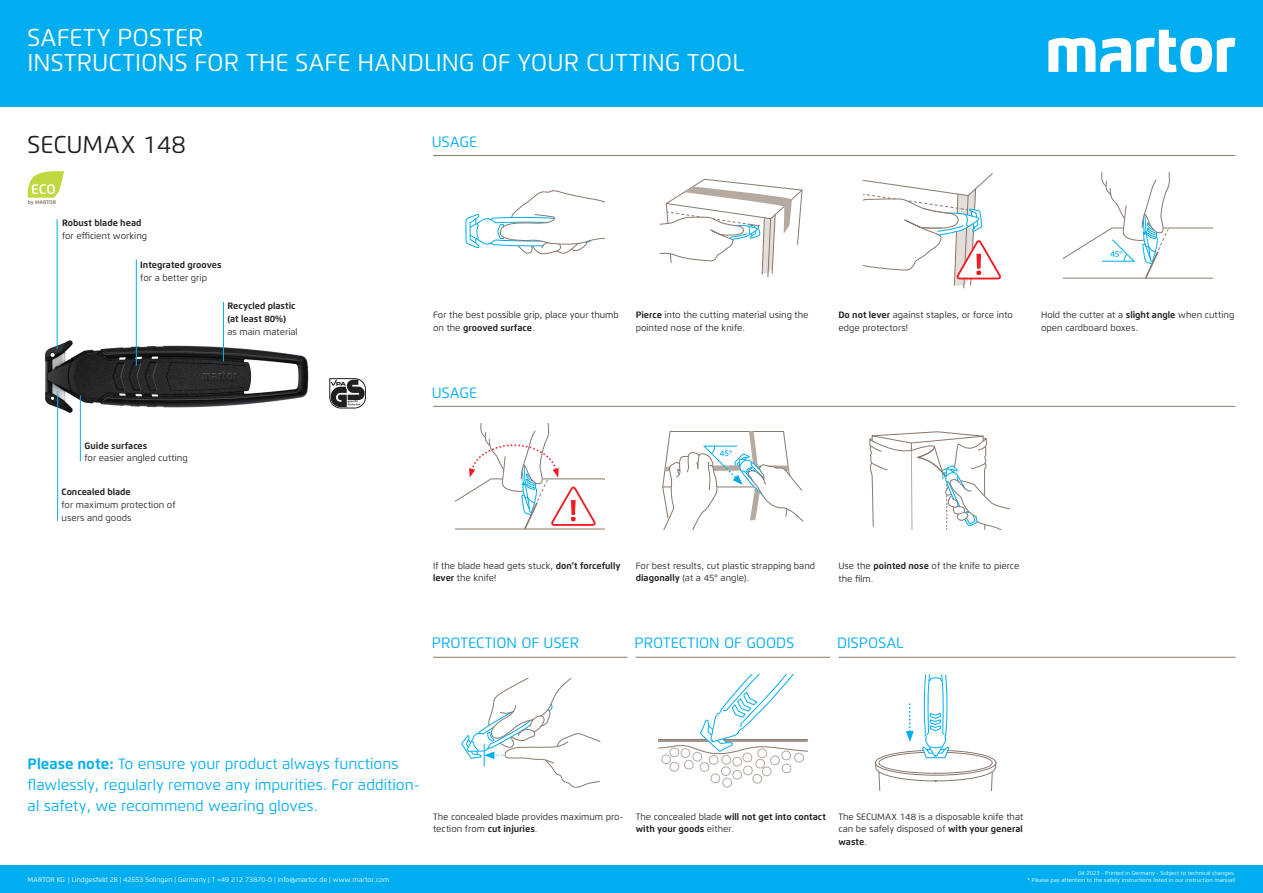
<style>
.page{position:relative;width:1263px;height:893px;background:#fff}
.page>*{position:absolute;margin:0;border:0;box-sizing:border-box;transform-origin:0 0}
.t1{font:24.38px/25.5px "Flexo";color:#fff}
.t2{font:24.38px "Flexo";color:#231f20}
.t3{font:15px/21.2px "Flexo";color:#00aeef}
.t4{font:600 13.8px "Flexo";color:#fff}
.t5{font:9.15px/12.8px "Flexo";color:#231f20}
.t6{font:700 9.15px/12.8px "Flexo";color:#231f20}
.t7{font:6.82px "Flexo";color:#fff}
.t8{font:5.62px "Flexo";color:#fff}
.t9{font:700 5.25px "Flexo";color:#89786e}
.s1{font-weight:700}
.s2{font-weight:400}
</style>
<div class="page">
<svg style="left:465px;top:190px;width:139px;height:65px"></svg>
<svg style="left:659px;top:178px;width:144px;height:100px"></svg>
<svg style="left:862px;top:173px;width:139px;height:116px"></svg>
<svg style="left:1064px;top:172px;width:149px;height:107px"></svg>
<svg style="left:456px;top:423px;width:148px;height:106px"></svg>
<svg style="left:662px;top:431px;width:142px;height:98px"></svg>
<svg style="left:869px;top:431px;width:141px;height:98px"></svg>
<svg style="left:461px;top:677px;width:140px;height:111px"></svg>
<div style="left:722px;top:778px;width:10px;height:9px;border:1px solid #b6a9a0;border-radius:50%"></div>
<svg style="left:658px;top:674px;width:149px;height:110px"></svg>
<svg style="left:874px;top:674px;width:123px;height:117px"></svg>
<svg style="left:330px;top:378px;width:36px;height:30px"></svg>
<img style="left:45px;top:325px;width:264px;height:100px">
<svg style="left:28px;top:171px;width:36px;height:27px"></svg>
<hr style="left:433px;top:155px;width:802px;height:1px;background:#89786e">
<hr style="left:433px;top:406px;width:802px;height:1px;background:#89786e">
<hr style="left:433px;top:657px;width:194px;height:1px;background:#89786e">
<hr style="left:636px;top:657px;width:194px;height:1px;background:#89786e">
<hr style="left:838px;top:657px;width:397px;height:1px;background:#89786e">
<div style="left:0;top:0;width:1263px;height:106px;background:#00aeef"></div>
<div style="left:0;top:865px;width:1263px;height:28px;background:#00aeef"></div>
<svg style="left:1048px;top:30px;width:187px;height:42px"></svg>
<hr style="left:57px;top:219px;width:1px;height:130px;background:#00aeef">
<hr style="left:57px;top:391px;width:1px;height:130px;background:#00aeef">
<hr style="left:80px;top:395px;width:1px;height:66px;background:#00aeef">
<hr style="left:136px;top:259px;width:1px;height:107px;background:#00aeef">
<hr style="left:223px;top:302px;width:1px;height:59px;background:#00aeef">
<h1 class="t1" style="left:28px;top:24px;width:718px">SAFETY POSTER<br>INSTRUCTIONS FOR THE SAFE HANDLING OF YOUR CUTTING TOOL</h1>
<h1 class="t2" style="left:28px;top:130px;width:160px">SECUMAX 148</h1>
<h3 class="t4" style="left:31px;top:180px;width:26px">ECO</h3>
<p class="t9" style="left:28px;top:199px;width:30px">by MARTOR</p>
<p class="t6" style="left:62px;top:217px;width:81px">Robust blade head</p>
<p class="t5" style="left:62px;top:230px;width:87px">for efficient working</p>
<p class="t6" style="left:140px;top:258px;width:83px">Integrated grooves</p>
<p class="t5" style="left:140px;top:271px;width:68px">for a better grip</p>
<p class="t6" style="left:227px;top:300px;width:70px">Recycled plastic (at least 80%)</p>
<p class="t5" style="left:227px;top:325px;width:72px">as main material</p>
<p class="t6" style="left:85px;top:439px;width:64px">Guide surfaces</p>
<p class="t5" style="left:85px;top:452px;width:105px">for easier angled cutting</p>
<p class="t6" style="left:62px;top:486px;width:71px">Concealed blade</p>
<p class="t5" style="left:62px;top:499px;width:115px">for maximum protection of users and goods</p>
<h2 class="t3" style="left:432px;top:131px;width:47px">USAGE</h2>
<p class="t5" style="left:433px;top:308px;width:187px">For the best possible grip, place your thumb on the <span class="s1">grooved surface</span>.</p>
<p class="t5" style="left:636px;top:308px;width:174px"><span class="s1">Pierce</span> into the cutting material using the pointed nose of the knife.</p>
<h2 class="t3" style="left:432px;top:382px;width:47px">USAGE</h2>
<p class="t5" style="left:838px;top:308px;width:176px"><span class="s1">Do not lever</span> against staples, or force into edge protectors!</p>
<p class="t5" style="left:1041px;top:308px;width:195px">Hold the cutter at a <span class="s1">slight angle</span> when cutting open cardboard boxes.</p>
<p class="t5" style="left:433px;top:559px;width:189px">If the blade head gets stuck, <span class="s1">don’t forcefully lever</span> the knife!</p>
<p class="t5" style="left:636px;top:559px;width:181px">For best results, cut plastic strapping band <span class="s1">diagonally</span> (at a 45° angle).</p>
<p class="t5" style="left:838px;top:559px;width:182px">Use the <span class="s1">pointed nose</span> of the knife to pierce the film.</p>
<h2 class="t3" style="left:432px;top:633px;width:149px">PROTECTION OF USER</h2>
<h2 class="t3" style="left:634px;top:633px;width:161px">PROTECTION OF GOODS</h2>
<h2 class="t3" style="left:837px;top:633px;width:68px">DISPOSAL</h2>
<h2 class="t3" style="left:28px;top:753px;width:394px"><span class="s1">Please note:</span> To ensure your product always functions flawlessly, regularly remove any impurities. For addition&shy;al safety, we recommend wearing gloves.</h2>
<p class="t5" style="left:433px;top:810px;width:192px">The concealed blade provides maximum pro&shy;tection from <span class="s1">cut injuries</span>.</p>
<p class="t6" style="left:636px;top:810px;width:192px"><span class="s2">The concealed blade</span> will not get into contact with your goods <span class="s2">either.</span></p>
<p class="t5" style="left:838px;top:810px;width:186px;text-align:justify">The SECUMAX 148 is a disposable knife that can be safely disposed of <span class="s1">with your general waste</span>.</p>
<p class="t8" style="left:1078px;top:869px;width:159px">04.2023 - Printed in Germany - Subject to technical changes.</p>
<p class="t7" style="left:28px;top:876px;width:363px">MARTOR KG | Lindgesfeld 28 | 42653 Solingen | Germany | T +49 212 73870-0 | info@martor.de | www.martor.com</p>
<p class="t8" style="left:1028px;top:877px;width:209px">* Please pay attention to the safety instructions listed in our instruction manual!</p>
</div>
